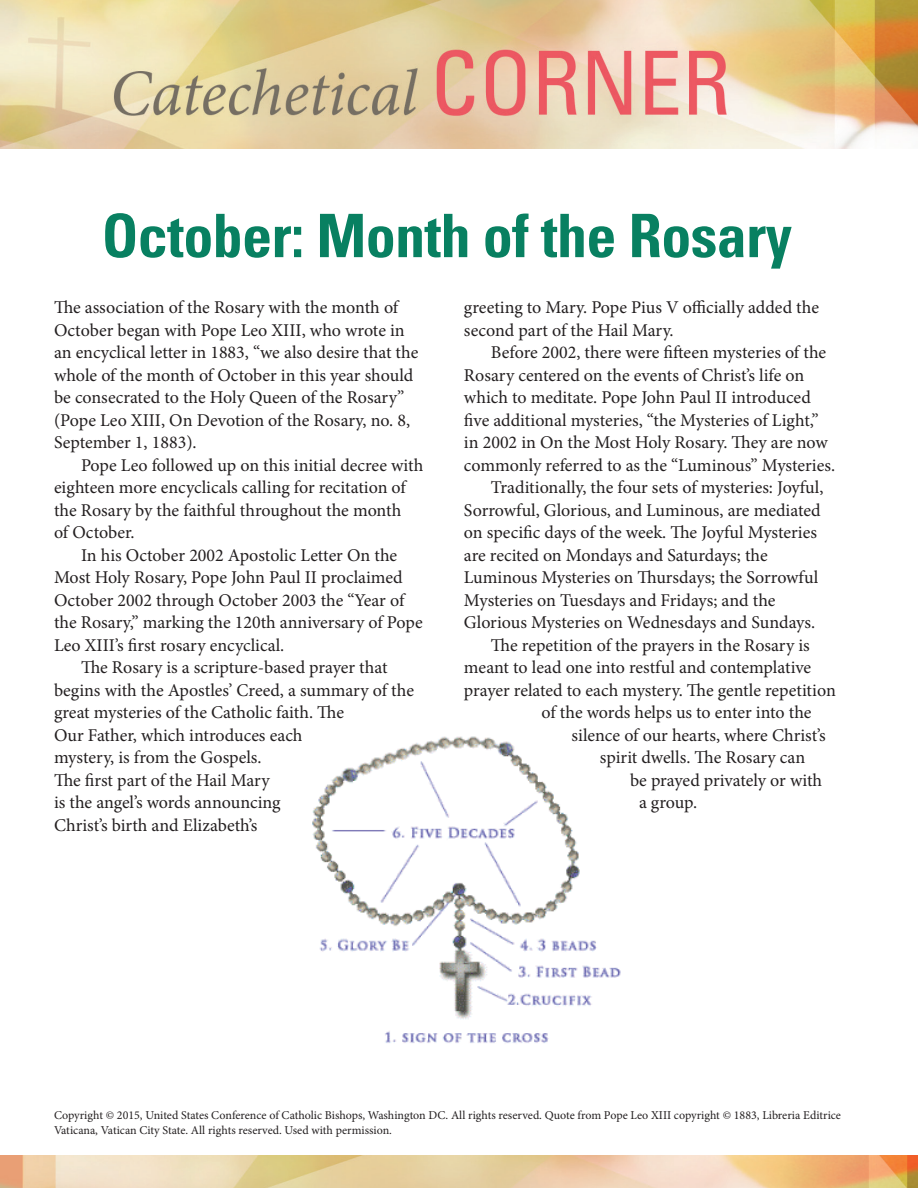
<style>
.page{position:relative;width:918px;height:1188px;background:#fff}
.page>*{position:absolute;margin:0;border:0;box-sizing:border-box;transform-origin:0 0}
.t1{font:700 condensed 60px "Univers LT Std";letter-spacing:-.01em;color:#088061}
.t2{font:18px/22.5px "Minion Pro";color:#231f20}
.t3{font:12px/15px "Minion Pro";color:#231f20}
</style>
<div class="page">
<img style="left:0;top:0;width:918px;height:148px">
<img style="left:0;top:1156px;width:918px;height:32px">
<img style="left:312px;top:736px;width:309px;height:307px">
<h1 class="t1" style="left:102px;top:199px;width:692px">October: Month of the Rosary</h1>
<p class="t2" style="left:54px;top:296px;width:366px">The association of the Rosary with the month of October began with Pope Leo XIII, who wrote in an encyclical letter in 1883, “we also desire that the whole of the month of October in this year should be consecrated to the Holy Queen of the Rosary” (Pope Leo XIII, On Devotion of the Rosary, no. 8, September 1, 1883).</p>
<p class="t2" style="left:54px;top:454px;width:371px;text-indent:27px">Pope Leo followed up on this initial decree with eighteen more encyclicals calling for recitation of the Rosary by the faithful throughout the month<br>of October.</p>
<p class="t2" style="left:81px;top:544px;width:318px">In his October 2002 Apostolic Letter On the</p>
<p class="t2" style="left:54px;top:566px;width:350px">Most Holy Rosary, Pope John Paul II proclaimed</p>
<p class="t2" style="left:54px;top:589px;width:352px">October 2002 through October 2003 the “Year of</p>
<p class="t2" style="left:54px;top:611px;width:370px">the Rosary,” marking the 120th anniversary of Pope</p>
<p class="t2" style="left:54px;top:634px;width:232px">Leo XIII’s first rosary encyclical.</p>
<p class="t2" style="left:81px;top:656px;width:308px">The Rosary is a scripture-based prayer that</p>
<p class="t2" style="left:54px;top:679px;width:362px">begins with the Apostles’ Creed, a summary of the</p>
<p class="t2" style="left:54px;top:701px;width:292px">great mysteries of the Catholic faith. The</p>
<p class="t2" style="left:54px;top:724px;width:250px">Our Father, which introduces each</p>
<p class="t2" style="left:54px;top:746px;width:209px">mystery, is from the Gospels.</p>
<p class="t2" style="left:54px;top:769px;width:217px">The first part of the Hail Mary</p>
<p class="t2" style="left:54px;top:791px;width:228px">is the angel’s words announcing</p>
<p class="t2" style="left:54px;top:814px;width:205px">Christ’s birth and Elizabeth’s</p>
<p class="t2" style="left:464px;top:296px;width:357px">greeting to Mary. Pope Pius V officially added the second part of the Hail Mary.</p>
<p class="t2" style="left:491px;top:341px;width:337px">Before 2002, there were fifteen mysteries of the</p>
<p class="t2" style="left:464px;top:364px;width:342px">Rosary centered on the events of Christ’s life on</p>
<p class="t2" style="left:464px;top:386px;width:348px">which to meditate. Pope John Paul II introduced</p>
<p class="t2" style="left:464px;top:409px;width:356px">five additional mysteries, “the Mysteries of Light,”</p>
<p class="t2" style="left:464px;top:431px;width:365px">in 2002 in On the Most Holy Rosary. They are now</p>
<p class="t2" style="left:464px;top:454px;width:373px">commonly referred to as the “Luminous” Mysteries.</p>
<p class="t2" style="left:491px;top:476px;width:334px">Traditionally, the four sets of mysteries: Joyful,</p>
<p class="t2" style="left:464px;top:499px;width:358px">Sorrowful, Glorious, and Luminous, are mediated</p>
<p class="t2" style="left:464px;top:521px;width:355px">on specific days of the week. The Joyful Mysteries</p>
<p class="t2" style="left:464px;top:544px;width:305px">are recited on Mondays and Saturdays; the</p>
<p class="t2" style="left:464px;top:566px;width:356px">Luminous Mysteries on Thursdays; the Sorrowful</p>
<p class="t2" style="left:464px;top:589px;width:313px">Mysteries on Tuesdays and Fridays; and the</p>
<p class="t2" style="left:464px;top:611px;width:353px">Glorious Mysteries on Wednesdays and Sundays.</p>
<p class="t2" style="left:491px;top:634px;width:320px">The repetition of the prayers in the Rosary is</p>
<p class="t2" style="left:464px;top:656px;width:349px">meant to lead one into restful and contemplative</p>
<p class="t2" style="left:464px;top:679px;width:373px">prayer related to each mystery. The gentle repetition</p>
<p class="t2" style="left:541px;top:701px;width:272px">of the words helps us to enter into the</p>
<p class="t2" style="left:572px;top:724px;width:256px">silence of our hearts, where Christ’s</p>
<p class="t2" style="left:600px;top:746px;width:207px">spirit dwells. The Rosary can</p>
<p class="t2" style="left:630px;top:769px;width:194px">be prayed privately or with</p>
<p class="t2" style="left:639px;top:791px;width:60px">a group.</p>
<p class="t3" style="left:54px;top:1108px;width:789px">Copyright © 2015, United States Conference of Catholic Bishops, Washington DC. All rights reserved. Quote from Pope Leo XIII copyright © 1883, Libreria Editrice<br>Vaticana, Vatican City State. All rights reserved. Used with permission.</p>
</div>
